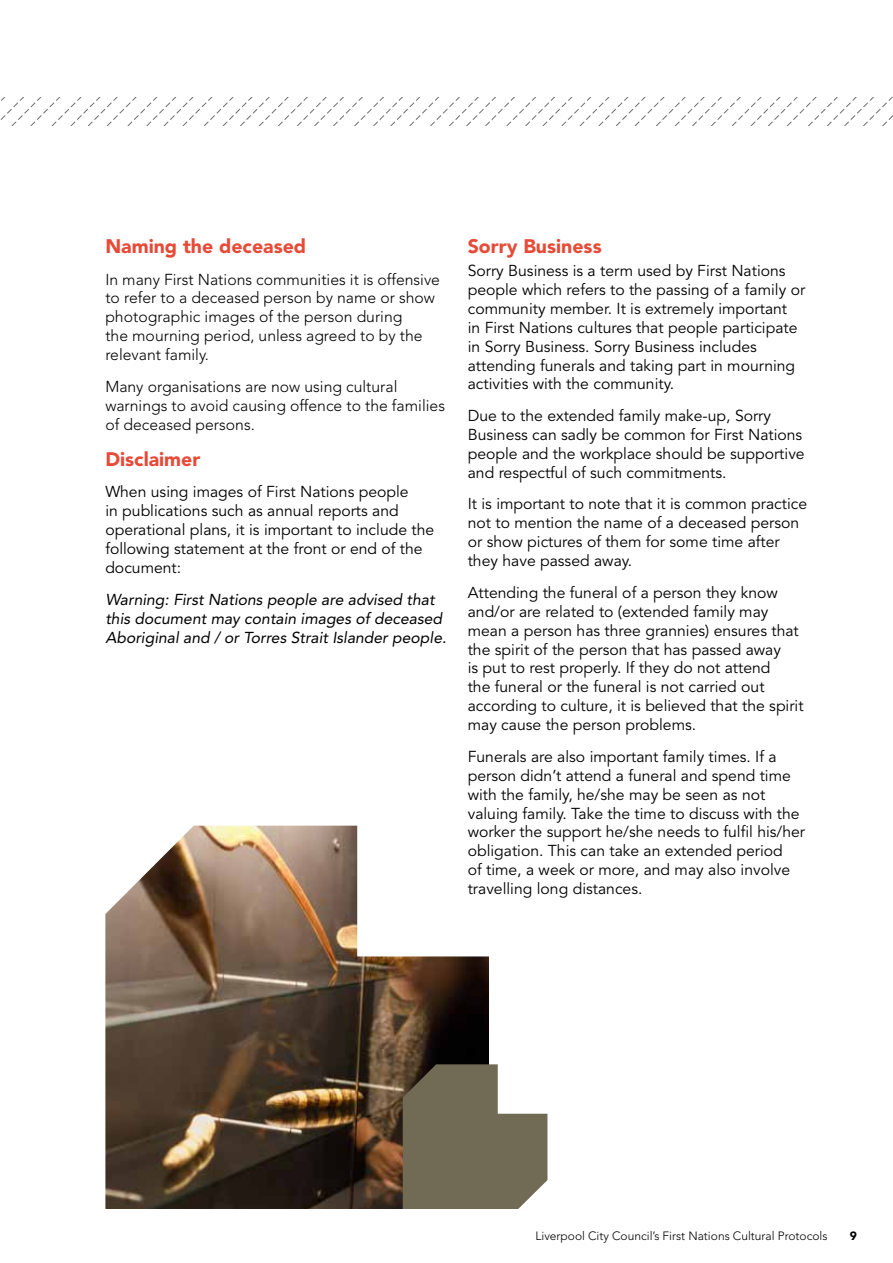
<style>
.page{position:relative;width:893px;height:1263px;background:#fff}
.page>*{position:absolute;margin:0;border:0;box-sizing:border-box;transform-origin:0 0}
.t1{font:900 19.5px "Avenir LT Std";color:#e64b38}
.t2{font:15.75px/18.9px "Avenir LT Std";color:#000}
.t3{font:300 15.75px/18.9px "Avenir LT Std";color:#000}
.t4{font:italic 15.75px/18.9px "Avenir LT Std";color:#000}
.t5{font:300 12px "Avenir LT Std";color:#000}
.t6{font:900 12px "Avenir LT Std";color:#000}
</style>
<div class="page">
<svg style="left:0;top:97px;width:893px;height:29px"></svg>
<img style="left:105px;top:826px;width:384px;height:383px">
<svg style="left:403px;top:1064px;width:144px;height:145px;background:#827d6b"></svg>
<p class="t1" style="left:105px;top:234px;width:202px">Naming the deceased</p>
<p class="t3" style="left:105px;top:270px;width:336px">In many First Nations communities it is offensive to refer to a deceased person by name or show photographic images of the person during<br>the mourning period, unless agreed to by the relevant family.</p>
<p class="t3" style="left:105px;top:377px;width:341px">Many organisations are now using cultural warnings to avoid causing offence to the families of deceased persons.</p>
<p class="t1" style="left:105px;top:447px;width:97px">Disclaimer</p>
<p class="t2" style="left:105px;top:483px;width:330px">When using images of First Nations people<br>in publications such as annual reports and operational plans, it is important to include the following statement at the front or end of the document:</p>
<p class="t4" style="left:105px;top:590px;width:343px">Warning: First Nations people are advised that this document may contain images of deceased<br>Aboriginal and / or Torres Strait Islander people.</p>
<p class="t1" style="left:468px;top:234px;width:135px">Sorry Business</p>
<p class="t2" style="left:468px;top:262px;width:339px">Sorry Business is a term used by First Nations people which refers to the passing of a family or community member. It is extremely important<br>in First Nations cultures that people participate in Sorry Business. Sorry Business includes attending funerals and taking part in mourning activities with the community.</p>
<p class="t2" style="left:468px;top:407px;width:338px">Due to the extended family make-up, Sorry Business can sadly be common for First Nations people and the workplace should be supportive and respectful of such commitments.</p>
<p class="t2" style="left:468px;top:495px;width:341px">It is important to note that it is common practice not to mention the name of a deceased person or show pictures of them for some time after they have passed away.</p>
<p class="t2" style="left:468px;top:583px;width:337px">Attending the funeral of a person they know and/or are related to (extended family may mean a person has three grannies) ensures that the spirit of the person that has passed away<br>is put to rest properly. If they do not attend<br>the funeral or the funeral is not carried out according to culture, it is believed that the spirit may cause the person problems.</p>
<p class="t2" style="left:468px;top:747px;width:339px">Funerals are also important family times. If a person didn’t attend a funeral and spend time with the family, he/she may be seen as not valuing family. Take the time to discuss with the worker the support he/she needs to fulfil his/her obligation. This can take an extended period<br>of time, a week or more, and may also involve travelling long distances.</p>
<p class="t5" style="left:535px;top:1228px;width:294px">Liverpool City Council’s First Nations Cultural Protocols</p>
<p class="t6" style="left:850px;top:1228px;width:9px">9</p>
</div>
